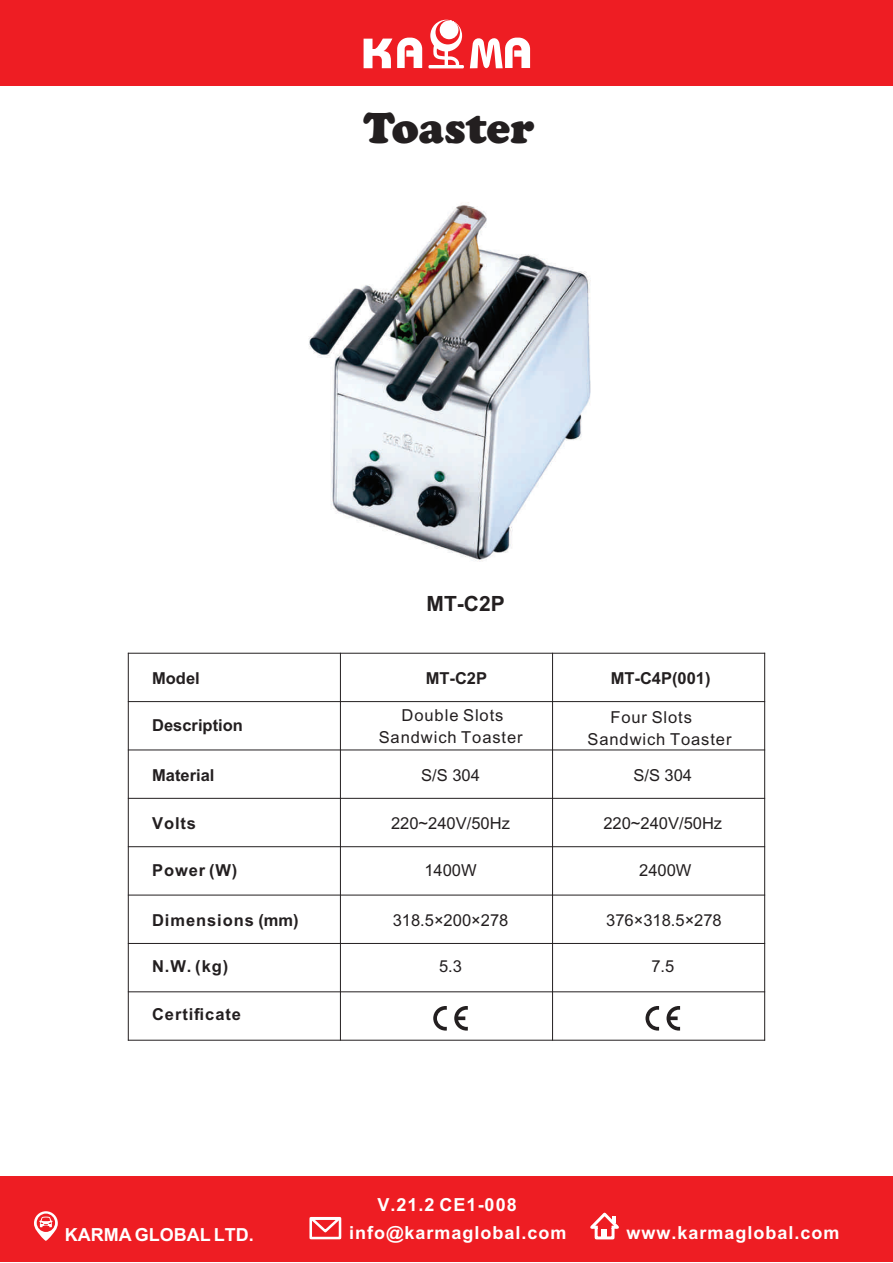
<style>
.page{position:relative;width:893px;height:1263px;background:#fff}
.page>*{position:absolute;margin:0;border:0;box-sizing:border-box;transform-origin:0 0}
.t1{font:900 45px "Cooper";color:#231f20}
.t2{font:700 21px "Arial Unicode MS";color:#231f20}
.t3{font:700 18px "Arial Unicode MS";letter-spacing:.055em;color:#fff}
.t4{font:700 18px "Arial Unicode MS";color:#fff}
.t5{font:16.5px/22px "Arial Unicode MS";letter-spacing:.055em;color:#231f20;text-align:center}
.t6{font:700 16.5px "Arial Unicode MS";color:#231f20}
.t7{font:16.5px "Arial Unicode MS";color:#231f20}
.t8{font:700 16.5px "Arial Unicode MS";letter-spacing:.055em;color:#231f20}
</style>
<div class="page">
<hr style="left:128px;top:653px;width:1px;height:387px;background:#231f20">
<hr style="left:340px;top:653px;width:1px;height:387px;background:#231f20">
<hr style="left:552px;top:653px;width:1px;height:387px;background:#231f20">
<hr style="left:764px;top:653px;width:1px;height:387px;background:#231f20">
<hr style="left:128px;top:1040px;width:637px;height:1px;background:#231f20">
<hr style="left:128px;top:991px;width:637px;height:1px;background:#231f20">
<hr style="left:128px;top:943px;width:637px;height:1px;background:#231f20">
<hr style="left:128px;top:895px;width:637px;height:1px;background:#231f20">
<hr style="left:128px;top:846px;width:637px;height:1px;background:#231f20">
<hr style="left:128px;top:798px;width:637px;height:1px;background:#231f20">
<hr style="left:128px;top:749px;width:637px;height:1px;background:#231f20">
<hr style="left:128px;top:701px;width:637px;height:1px;background:#231f20">
<hr style="left:128px;top:653px;width:637px;height:1px;background:#231f20">
<div style="left:0;top:0;width:892px;height:85px;background:#ee1d23"></div>
<svg style="left:364px;top:20px;width:166px;height:49px"></svg>
<div style="left:440px;top:20px;width:18px;height:19px;background:#fff;border-radius:50%"></div>
<img style="left:309px;top:202px;width:282px;height:360px">
<svg style="left:433px;top:1006px;width:35px;height:24px"></svg>
<svg style="left:645px;top:1006px;width:35px;height:24px"></svg>
<div style="left:0;top:1176px;width:893px;height:86px;background:#ee1d23"></div>
<div style="left:309px;top:1217px;width:32px;height:22px;border:3px solid #fff"></div>
<svg style="left:309px;top:1217px;width:33px;height:18px"></svg>
<div style="left:595px;top:1226px;width:19px;height:13px;border:3px solid #fff"></div>
<svg style="left:590px;top:1212px;width:29px;height:19px"></svg>
<div style="left:601px;top:1229px;width:6px;height:8px;background:#fff"></div>
<svg style="left:34px;top:1211px;width:24px;height:30px"></svg>
<h1 class="t1" style="left:363px;top:102px;width:173px">Toaster</h1>
<p class="t6" style="left:152px;top:666px;width:49px">Model</p>
<p class="t6" style="left:152px;top:713px;width:92px">Description</p>
<p class="t6" style="left:152px;top:763px;width:64px">Material</p>
<p class="t6" style="left:152px;top:811px;width:45px">Volts</p>
<p class="t6" style="left:152px;top:858px;width:87px">Power (W)</p>
<p class="t8" style="left:152px;top:908px;width:148px">Dimensions (mm)</p>
<p class="t6" style="left:152px;top:954px;width:78px">N.W. (kg)</p>
<p class="t8" style="left:152px;top:1002px;width:90px">Certificate</p>
<p class="t2" style="left:427px;top:588px;width:80px">MT-C2P</p>
<p class="t6" style="left:426px;top:666px;width:63px">MT-C2P</p>
<p class="t6" style="left:611px;top:666px;width:101px">MT-C4P(001)</p>
<p class="t5" style="left:379px;top:703px;width:145px">Double Slots<br>Sandwich Toaster</p>
<p class="t5" style="left:587px;top:705px;width:145px;text-align:left;text-indent:23px">Four Slots<br>Sandwich Toaster</p>
<p class="t5" style="left:421px;top:764px;width:60px">S/S 304</p>
<p class="t5" style="left:633px;top:764px;width:60px">S/S 304</p>
<p class="t7" style="left:391px;top:811px;width:120px">220~240V/50Hz</p>
<p class="t7" style="left:603px;top:811px;width:120px">220~240V/50Hz</p>
<p class="t5" style="left:424px;top:859px;width:54px">1400W</p>
<p class="t7" style="left:393px;top:908px;width:117px">318.5×200×278</p>
<p class="t5" style="left:439px;top:954px;width:24px">5.3</p>
<p class="t5" style="left:639px;top:859px;width:54px">2400W</p>
<p class="t7" style="left:606px;top:908px;width:117px">376×318.5×278</p>
<p class="t5" style="left:651px;top:954px;width:24px">7.5</p>
<p class="t3" style="left:378px;top:1191px;width:141px">V.21.2 CE1-008</p>
<p class="t4" style="left:65px;top:1221px;width:191px">KARMA GLOBAL LTD.</p>
<p class="t3" style="left:349px;top:1220px;width:219px">info@karmaglobal.com</p>
<p class="t3" style="left:627px;top:1220px;width:214px">www.karmaglobal.com</p>
</div>
